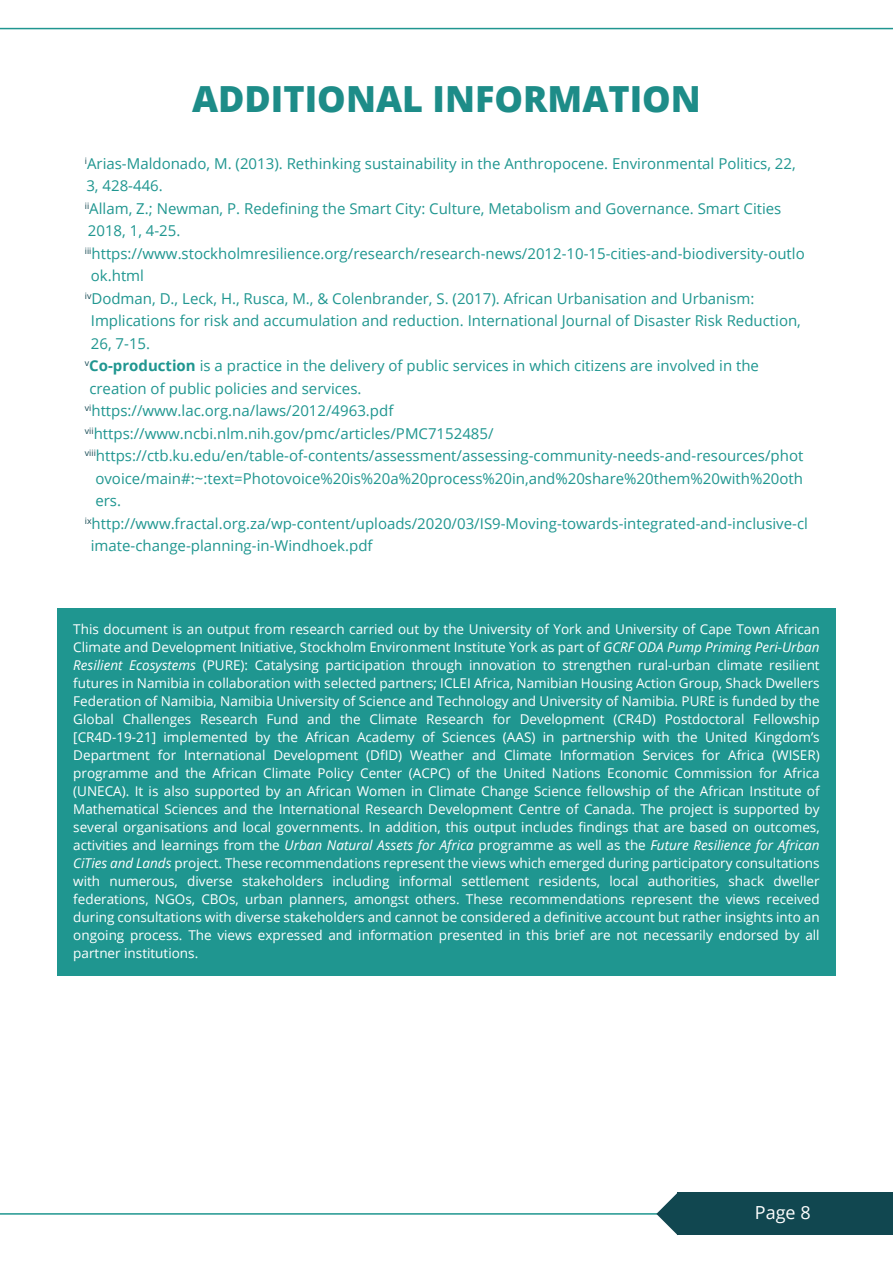
<style>
.page{position:relative;width:893px;height:1263px;background:#fff}
.page>*{position:absolute;margin:0;border:0;box-sizing:border-box;transform-origin:0 0}
.t1{font:800 36px "Open Sans";color:#1d8c88}
.t2{font:18px "Open Sans";color:#fff}
.t3{font:15px "Open Sans";color:#1f9690}
.t4{font:13.5px/18px "Open Sans";color:#fff;text-align:justify}
.s1{font-weight:700}
.s2{font-style:italic}
</style>
<div class="page">
<div style="left:57px;top:609px;width:779px;height:367px;background:#1f9690"></div>
<hr style="left:0;top:1213px;width:752px;height:2px;background:#1f9690">
<div style="left:678px;top:1192px;width:215px;height:43px;background:#114750"></div>
<hr style="left:0;top:28px;width:893px;height:1px;background:#1f9690">
<svg style="left:656px;top:1192px;width:22px;height:43px"></svg>
<h1 class="t1" style="left:192px;top:78px;width:510px">ADDITIONAL INFORMATION</h1>
<p class="t3" style="left:85px;top:157px;width:712px"><sup>i</sup>Arias-Maldonado, M. (2013). Rethinking sustainability in the Anthropocene. Environmental Politics, 22,</p>
<p class="t3" style="left:86px;top:180px;width:78px">3, 428-446.</p>
<p class="t3" style="left:85px;top:198px;width:698px"><sup>ii</sup>Allam, Z.; Newman, P. Redefining the Smart City: Culture, Metabolism and Governance. Smart Cities</p>
<p class="t3" style="left:88px;top:225px;width:94px">2018, 1, 4-25.</p>
<p class="t3" style="left:85px;top:247px;width:721px"><sup>iii</sup>https://www.stockholmresilience.org/research/research-news/2012-10-15-cities-and-biodiversity-outlo</p>
<p class="t3" style="left:91px;top:270px;width:55px">ok.html</p>
<p class="t3" style="left:85px;top:292px;width:671px"><sup>iv</sup>Dodman, D., Leck, H., Rusca, M., &amp; Colenbrander, S. (2017). African Urbanisation and Urbanism:</p>
<p class="t3" style="left:91px;top:315px;width:712px">Implications for risk and accumulation and reduction. International Journal of Disaster Risk Reduction,</p>
<p class="t3" style="left:91px;top:337px;width:61px">26, 7-15.</p>
<p class="t3" style="left:85px;top:360px;width:676px"><sup>v</sup><span class="s1">Co-production</span> is a practice in the delivery of public services in which citizens are involved in the</p>
<p class="t3" style="left:89px;top:382px;width:274px">creation of public policies and services.</p>
<p class="t3" style="left:85px;top:405px;width:310px"><sup>vi</sup>https://www.lac.org.na/laws/2012/4963.pdf</p>
<p class="t3" style="left:85px;top:427px;width:410px"><sup>vii</sup>https://www.ncbi.nlm.nih.gov/pmc/articles/PMC7152485/</p>
<p class="t3" style="left:85px;top:450px;width:720px"><sup>viii</sup>https://ctb.ku.edu/en/table-of-contents/assessment/assessing-community-needs-and-resources/phot</p>
<p class="t3" style="left:95px;top:468px;width:709px">ovoice/main#:~:text=Photovoice%20is%20a%20process%20in,and%20share%20them%20with%20oth</p>
<p class="t3" style="left:95px;top:495px;width:27px">ers.</p>
<p class="t3" style="left:85px;top:517px;width:725px"><sup>ix</sup>http://www.fractal.org.za/wp-content/uploads/2020/03/IS9-Moving-towards-integrated-and-inclusive-cl</p>
<p class="t3" style="left:91px;top:535px;width:283px">imate-change-planning-in-Windhoek.pdf</p>
<p class="t4" style="left:73px;top:621px;width:748px">This document is an output from research carried out by the University of York and University of Cape Town African Climate and Development Initiative, Stockholm Environment Institute York as part of <span class="s2">GCRF ODA Pump Priming Peri-Urban Resilient Ecosystems</span> (PURE): Catalysing participation through innovation to strengthen rural-urban climate resilient futures in Namibia in collaboration with selected partners; ICLEI Africa, Namibian Housing Action Group, Shack Dwellers Federation of Namibia, Namibia University of Science and Technology and University of Namibia. PURE is funded by the Global Challenges Research Fund and the Climate Research for Development (CR4D) Postdoctoral Fellowship [CR4D-19-21] implemented by the African Academy of Sciences (AAS) in partnership with the United Kingdom’s Department for International Development (DfID) Weather and Climate Information Services for Africa (WISER) programme and the African Climate Policy Center (ACPC) of the United Nations Economic Commission for Africa (UNECA). It is also supported by an African Women in Climate Change Science fellowship of the African Institute of Mathematical Sciences and the International Research Development Centre of Canada. The project is supported by several organisations and local governments. In addition, this output includes findings that are based on outcomes, activities and learnings from the <span class="s2">Urban Natural Assets for Africa</span> programme as well as the <span class="s2">Future Resilience for African CiTies and Lands</span> project. These recommendations represent the views which emerged during participatory consultations with numerous, diverse stakeholders including informal settlement residents, local authorities, shack dweller federations, NGOs, CBOs, urban planners, amongst others. These recommendations represent the views received during consultations with diverse stakeholders and cannot be considered a definitive account but rather insights into an ongoing process. The views expressed and information presented in this brief are not necessarily endorsed by all partner institutions.</p>
<h2 class="t2" style="left:755px;top:1205px;width:57px">Page 8</h2>
</div>
